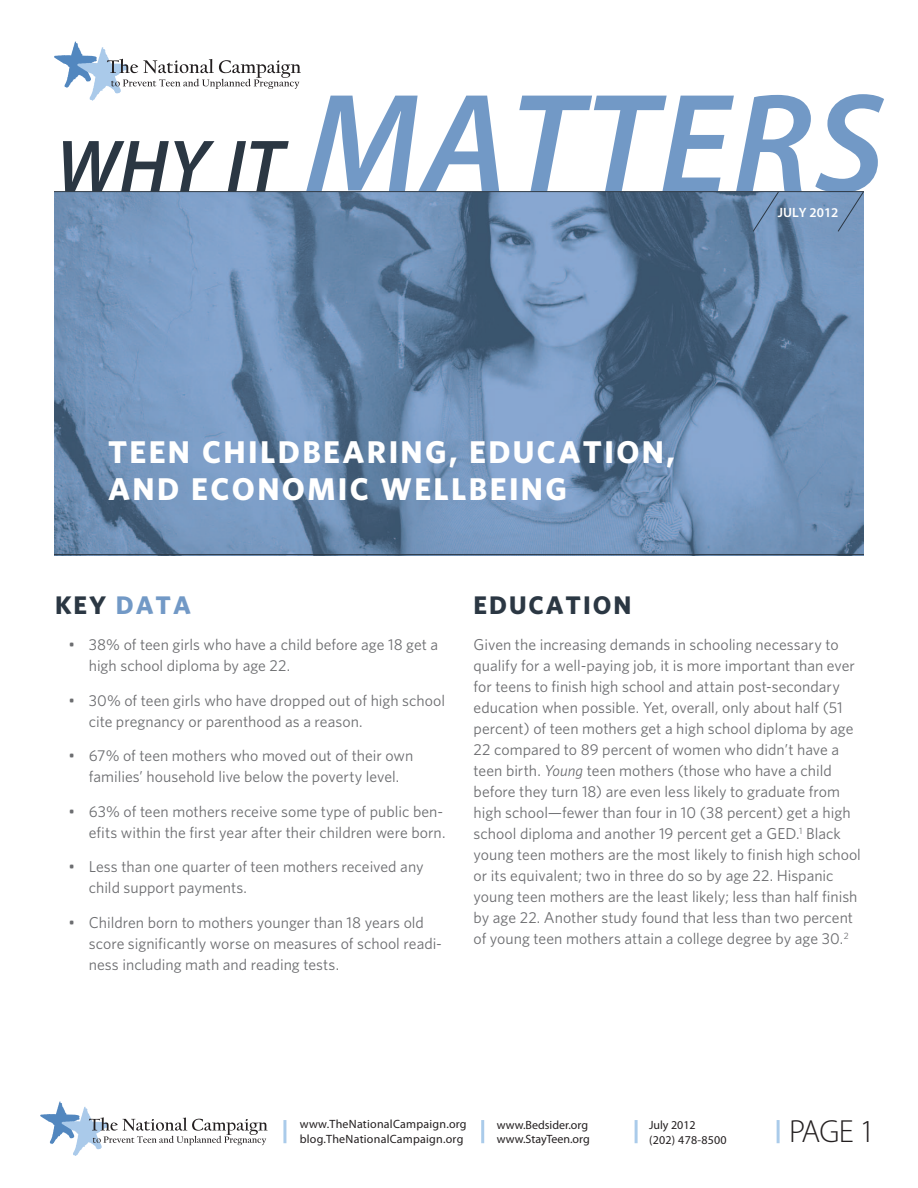
<style>
.page{position:relative;width:918px;height:1188px;background:#fff}
.page>*{position:absolute;margin:0;border:0;box-sizing:border-box;transform-origin:0 0}
.t1{font:italic 600 142.5px "Myriad Pro";letter-spacing:.02em;color:#7299c6}
.t2{font:300 32.1px "Myriad Pro";color:#231f20}
.t3{font:700 31.5px/37.8px "Whitney HTF";letter-spacing:.075em;color:#fff}
.Head_1{font:700 25.5px "Whitney HTF";letter-spacing:.075em;color:#2b3743}
.Head_1-2{font:700 25.5px "Whitney HTF";letter-spacing:.075em;color:#7299c6}
.body_text{font:15.75px/21px "Whitney HTF";color:#6c6d70}
.bullet_text{font:15.75px/21px "Whitney HTF";color:#6c6d70}
.t4{font:600 13.5px "Myriad Pro";color:#fff}
.t5{font:12px "Myriad Pro";letter-spacing:.02em;color:#231f20}
.t6{font:12px "Myriad Pro";color:#231f20}
.s1{font-size:75px;color:#2b3743}
.s2{color:#2b3743}
.s3{font-style:italic}
</style>
<div class="page">
<svg style="left:40px;top:1102px;width:228px;height:54px"></svg>
<hr style="left:283px;top:1120px;width:3px;height:23px;background:#aacbea">
<hr style="left:481px;top:1120px;width:3px;height:23px;background:#aacbea">
<hr style="left:635px;top:1120px;width:3px;height:23px;background:#aacbea">
<hr style="left:777px;top:1120px;width:3px;height:23px;background:#aacbea">
<img style="left:54px;top:192px;width:810px;height:362px">
<svg style="left:752px;top:192px;width:28px;height:40px"></svg>
<svg style="left:837px;top:192px;width:27px;height:40px"></svg>
<svg style="left:54px;top:42px;width:247px;height:59px"></svg>
<hr style="left:54px;top:554px;width:810px;height:1px;background:#2b3743">
<hr style="left:54px;top:191px;width:810px;height:1px;background:#2b3743">
<p class="t1" style="left:56px;top:53px;width:830px"><span class="s1">WHY IT</span> MATTERS</p>
<p class="t4" style="left:778px;top:204px;width:62px">JULY 2012</p>
<p class="t3" style="left:108px;top:432px;width:568px">TEEN CHILDBEARING, EDUCATION,<br>AND ECONOMIC WELLBEING</p>
<p class="Head_1-2" style="left:55px;top:590px;width:137px"><span class="s2">KEY</span> DATA</p>
<p class="bullet_text" style="left:89px;top:634px;width:351px;text-indent:-20px">• 38% of teen girls who have a child before age 18 get a high school diploma by age 22.</p>
<p class="bullet_text" style="left:89px;top:690px;width:358px;text-indent:-20px">• 30% of teen girls who have dropped out of high school cite pregnancy or parenthood as a reason.</p>
<p class="bullet_text" style="left:69px;top:745px;width:346px;text-align:center">• 67% of teen mothers who moved out of their own families’ household live below the poverty level.</p>
<p class="bullet_text" style="left:69px;top:801px;width:378px;text-align:right">• 63% of teen mothers receive some type of public ben&shy;efits within the first year after their children were born.</p>
<p class="bullet_text" style="left:89px;top:856px;width:336px;text-indent:-20px">• Less than one quarter of teen mothers received any child support payments.</p>
<p class="bullet_text" style="left:89px;top:912px;width:355px;text-indent:-20px">• Children born to mothers younger than 18 years old score significantly worse on measures of school readi&shy;ness including math and reading tests.</p>
<p class="Head_1" style="left:474px;top:590px;width:159px">EDUCATION</p>
<p class="body_text" style="left:474px;top:634px;width:389px">Given the increasing demands in schooling necessary to qualify for a well-paying job, it is more important than ever for teens to finish high school and attain post-secondary education when possible. Yet, overall, only about half (51 percent) of teen mothers get a high school diploma by age 22 compared to 89 percent of women who didn’t have a teen birth. <span class="s3">Young</span> teen mothers (those who have a child before they turn 18) are even less likely to graduate from high school—fewer than four in 10 (38 percent) get a high school diploma and another 19 percent get a GED.<sup>1</sup> Black young teen mothers are the most likely to finish high school or its equivalent; two in three do so by age 22. Hispanic young teen mothers are the least likely; less than half finish by age 22. Another study found that less than two percent of young teen mothers attain a college degree by age 30.<sup>2</sup></p>
<p class="t5" style="left:300px;top:1117px;width:168px">www.TheNationalCampaign.org</p>
<p class="t5" style="left:300px;top:1132px;width:165px">blog.TheNationalCampaign.org</p>
<p class="t6" style="left:497px;top:1117px;width:93px">www.Bedsider.org</p>
<p class="t6" style="left:497px;top:1132px;width:95px">www.StayTeen.org</p>
<p class="t6" style="left:649px;top:1117px;width:48px">July 2012</p>
<p class="t5" style="left:649px;top:1132px;width:79px">(202) 478-8500</p>
<p class="t2" style="left:789px;top:1112px;width:88px">PAGE 1</p>
</div>
